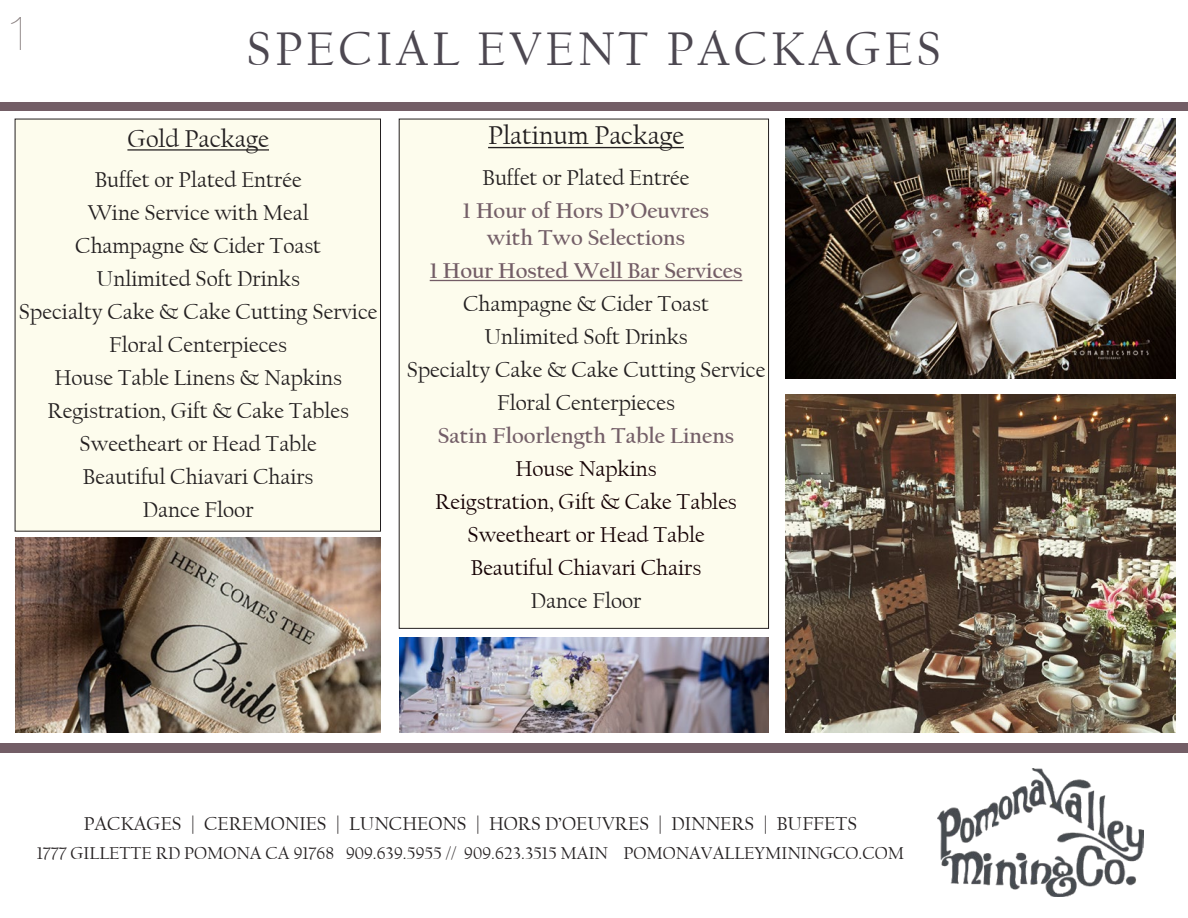
<style>
.page{position:relative;width:1188px;height:918px;background:#fff}
.page>*{position:absolute;margin:0;border:0;box-sizing:border-box;transform-origin:0 0}
.t1{font:49.5px "Californian FB";letter-spacing:.075em;color:#4d4851}
.t2{font:200 48px "Helvetica Neue";color:#887f7f}
.t3{font:27px "Californian FB";color:#231f20}
.t4{font:25.5px "Californian FB";color:#231f20}
.t5{font:22.5px/33px "Californian FB";color:#231f20;text-align:center}
.t6{font:22.5px/33px "Californian FB";color:#140003;text-align:center}
.t7{font:700 22.5px/27px "Californian FB";color:#745f68;text-align:center}
.t8{font:700 22.5px "Californian FB";color:#735d66}
.t9{font:19.5px "Californian FB";color:#231f20}
.t10{font:18px "Californian FB";color:#231f20}
</style>
<div class="page">
<div style="left:15px;top:119px;width:366px;height:412px;background:#fdfced"></div>
<div style="left:0;top:102px;width:1188px;height:9px;background:#735e66"></div>
<div style="left:0;top:744px;width:1188px;height:9px;background:#735e66"></div>
<div style="left:399px;top:119px;width:370px;height:509px;background:#fdfced"></div>
<hr style="left:488px;top:147px;width:196px;height:1px;background:#231f20">
<hr style="left:430px;top:280px;width:312px;height:1px;background:#735d66">
<hr style="left:127px;top:149px;width:142px;height:2px;background:#231f20">
<img style="left:938px;top:768px;width:205px;height:128px">
<img style="left:786px;top:119px;width:390px;height:259px">
<img style="left:15px;top:538px;width:365px;height:194px">
<img style="left:786px;top:394px;width:390px;height:338px">
<img style="left:400px;top:637px;width:369px;height:95px">
<h2 class="t2" style="left:6px;top:-4px;width:28px">1</h2>
<h1 class="t1" style="left:247px;top:21px;width:696px">SPECIAL EVENT PACKAGES</h1>
<p class="t4" style="left:127px;top:124px;width:143px">Gold Package</p>
<p class="t5" style="left:19px;top:164px;width:360px">Buffet or Plated Entrée<br>Wine Service with Meal<br>Champagne &amp; Cider Toast<br>Unlimited Soft Drinks<br>Specialty Cake &amp; Cake Cutting Service<br>Floral Centerpieces<br>House Table Linens &amp; Napkins<br>Registration, Gift &amp; Cake Tables<br>Sweetheart or Head Table<br>Beautiful Chiavari Chairs<br>Dance Floor</p>
<p class="t3" style="left:488px;top:120px;width:197px">Platinum Package</p>
<p class="t5" style="left:483px;top:161px;width:209px">Buffet or Plated Entrée</p>
<p class="t7" style="left:463px;top:197px;width:248px">1 Hour of Hors D’Oeuvres with Two Selections</p>
<p class="t8" style="left:430px;top:258px;width:314px">1 Hour Hosted Well Bar Services</p>
<p class="t5" style="left:407px;top:287px;width:360px">Champagne &amp; Cider Toast<br>Unlimited Soft Drinks<br>Specialty Cake &amp; Cake Cutting Service<br>Floral Centerpieces</p>
<p class="t7" style="left:438px;top:422px;width:298px">Satin Floorlength Table Linens</p>
<p class="t6" style="left:435px;top:452px;width:303px">House Napkins<br>Reigstration, Gift &amp; Cake Tables<br>Sweetheart or Head Table<br>Beautiful Chiavari Chairs</p>
<p class="t5" style="left:531px;top:584px;width:112px">Dance Floor</p>
<p class="t9" style="left:84px;top:813px;width:775px">PACKAGES | CEREMONIES | LUNCHEONS | HORS D’OEUVRES | DINNERS | BUFFETS</p>
<p class="t10" style="left:37px;top:843px;width:869px">1777 GILLETTE RD POMONA CA 91768 909.639.5955 // 909.623.3515 MAIN POMONAVALLEYMININGCO.COM</p>
</div>
